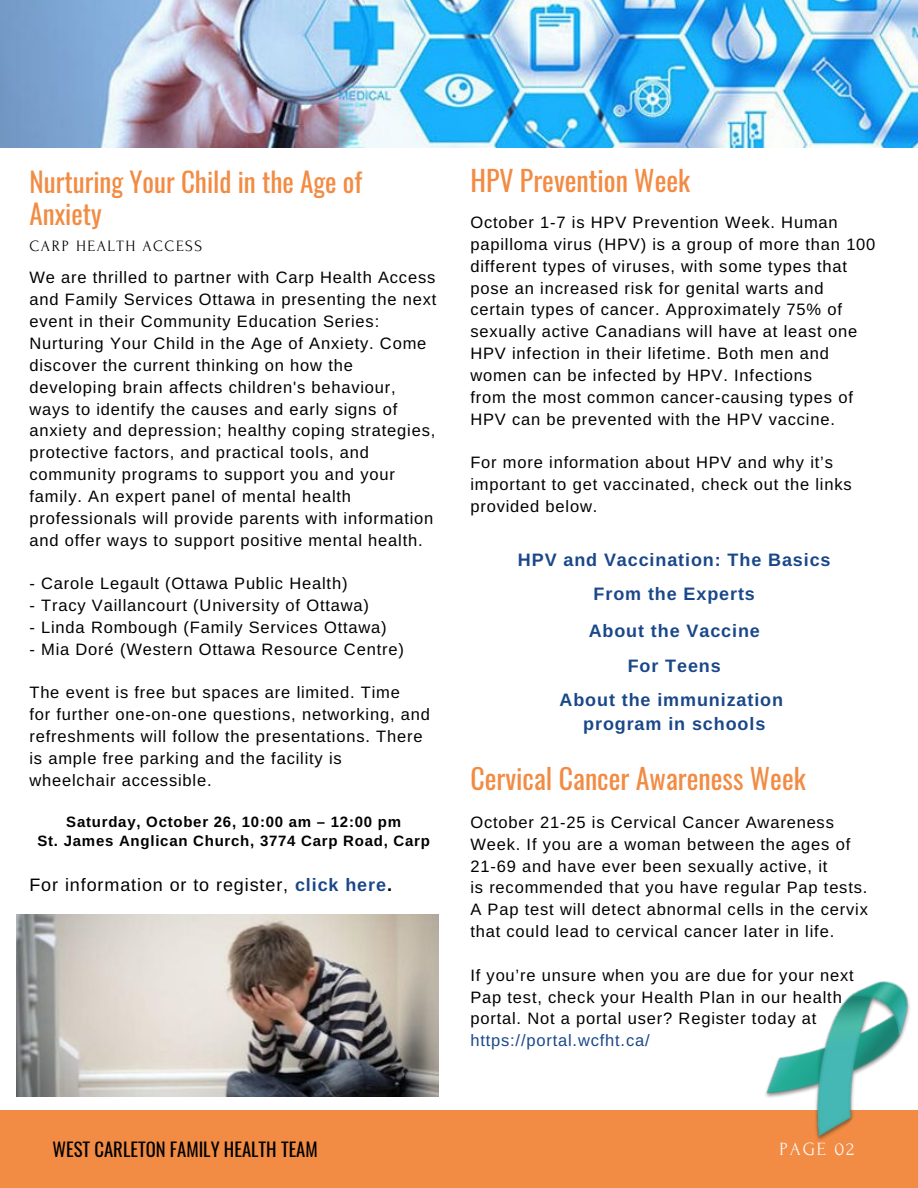
<style>
.page{position:relative;width:918px;height:1188px;background:#fff}
.page>*{position:absolute;margin:0;border:0;box-sizing:border-box;transform-origin:0 0}
.t1{font:27.9px "Oswald";color:#f28b43}
.t2{font:27.15px/32.2px "Oswald";color:#f28b43}
.t3{font:18.6px "Oswald";color:#000}
.t4{font:18.6px "Forum";letter-spacing:.1em;color:#fafafa}
.t5{font:700 18px/34.7px "Arimo";letter-spacing:.05em;color:#1a4789;text-align:center}
.t6{font:18px "Arimo";letter-spacing:.05em;color:#000}
.t7{font:16.5px/21.9px "Arimo";letter-spacing:.05em;color:#000}
.t8{font:16.5px "Arimo";letter-spacing:.05em;color:#1a4789}
.t9{font:15.75px "Forum";letter-spacing:.1em;color:#000}
.t10{font:700 15px/20px "Arimo";letter-spacing:.05em;color:#000;text-align:center}
.s1{font-weight:700;color:#1a4789}
.s2{font-weight:700}
</style>
<div class="page">
<div style="left:0;top:1110px;width:918px;height:78px;background:#f28b43"></div>
<img style="left:0;top:0;width:917px;height:147px">
<img style="left:765px;top:981px;width:145px;height:159px">
<img style="left:16px;top:914px;width:422px;height:182px">
<h2 class="t2" style="left:29px;top:164px;width:334px">Nurturing Your Child in the Age of<br>Anxiety</h2>
<p class="t9" style="left:29px;top:237px;width:174px">CARP HEALTH ACCESS</p>
<p class="t7" style="left:29px;top:267px;width:408px">We are thrilled to partner with Carp Health Access and Family Services Ottawa in presenting the next event in their Community Education Series:<br>Nurturing Your Child in the Age of Anxiety. Come discover the current thinking on how the developing brain affects children's behaviour, ways to identify the causes and early signs of anxiety and depression; healthy coping strategies, protective factors, and practical tools, and community programs to support you and your family. An expert panel of mental health professionals will provide parents with information and offer ways to support positive mental health.</p>
<p class="t7" style="left:29px;top:573px;width:320px">- Carole Legault (Ottawa Public Health)</p>
<p class="t7" style="left:29px;top:594px;width:341px">- Tracy Vaillancourt (University of Ottawa)</p>
<p class="t7" style="left:29px;top:616px;width:359px">- Linda Rombough (Family Services Ottawa)</p>
<p class="t7" style="left:29px;top:638px;width:376px">- Mia Doré (Western Ottawa Resource Centre)</p>
<p class="t7" style="left:29px;top:682px;width:402px">The event is free but spaces are limited. Time<br>for further one-on-one questions, networking, and refreshments will follow the presentations. There is ample free parking and the facility is wheelchair accessible.</p>
<p class="t10" style="left:37px;top:811px;width:394px">Saturday, October 26, 10:00 am – 12:00 pm<br>St. James Anglican Church, 3774 Carp Road, Carp</p>
<p class="t6" style="left:29px;top:875px;width:364px">For information or to register, <span class="s1">click here</span><span class="s2">.</span></p>
<h1 class="t1" style="left:470px;top:158px;width:221px">HPV Prevention Week</h1>
<p class="t7" style="left:470px;top:211px;width:407px">October 1-7 is HPV Prevention Week. Human papilloma virus (HPV) is a group of more than 100 different types of viruses, with some types that pose an increased risk for genital warts and certain types of cancer. Approximately 75% of sexually active Canadians will have at least one HPV infection in their lifetime. Both men and women can be infected by HPV. Infections<br>from the most common cancer-causing types of HPV can be prevented with the HPV vaccine.</p>
<p class="t7" style="left:470px;top:452px;width:383px">For more information about HPV and why it’s important to get vaccinated, check out the links provided below.</p>
<p class="t5" style="left:518px;top:542px;width:314px;line-height:34.2px">HPV and Vaccination: The Basics<br>From the Experts</p>
<p class="t5" style="left:560px;top:613px;width:225px">About the Vaccine<br>For Teens<br>About the immunization</p>
<p class="t5" style="left:583px;top:706px;width:184px">program in schools</p>
<h1 class="t1" style="left:470px;top:757px;width:337px">Cervical Cancer Awareness Week</h1>
<p class="t7" style="left:470px;top:811px;width:399px">October 21-25 is Cervical Cancer Awareness Week. If you are a woman between the ages of 21-69 and have ever been sexually active, it<br>is recommended that you have regular Pap tests.<br>A Pap test will detect abnormal cells in the cervix that could lead to cervical cancer later in life.</p>
<p class="t7" style="left:470px;top:964px;width:385px">If you’re unsure when you are due for your next<br>Pap test, check your Health Plan in our health portal. Not a portal user? Register today at</p>
<p class="t8" style="left:470px;top:1031px;width:181px">https://portal.wcfht.ca/</p>
<p class="t3" style="left:53px;top:1135px;width:267px">WEST CARLETON FAMILY HEALTH TEAM</p>
<p class="t4" style="left:780px;top:1139px;width:76px">PAGE 02</p>
</div>
